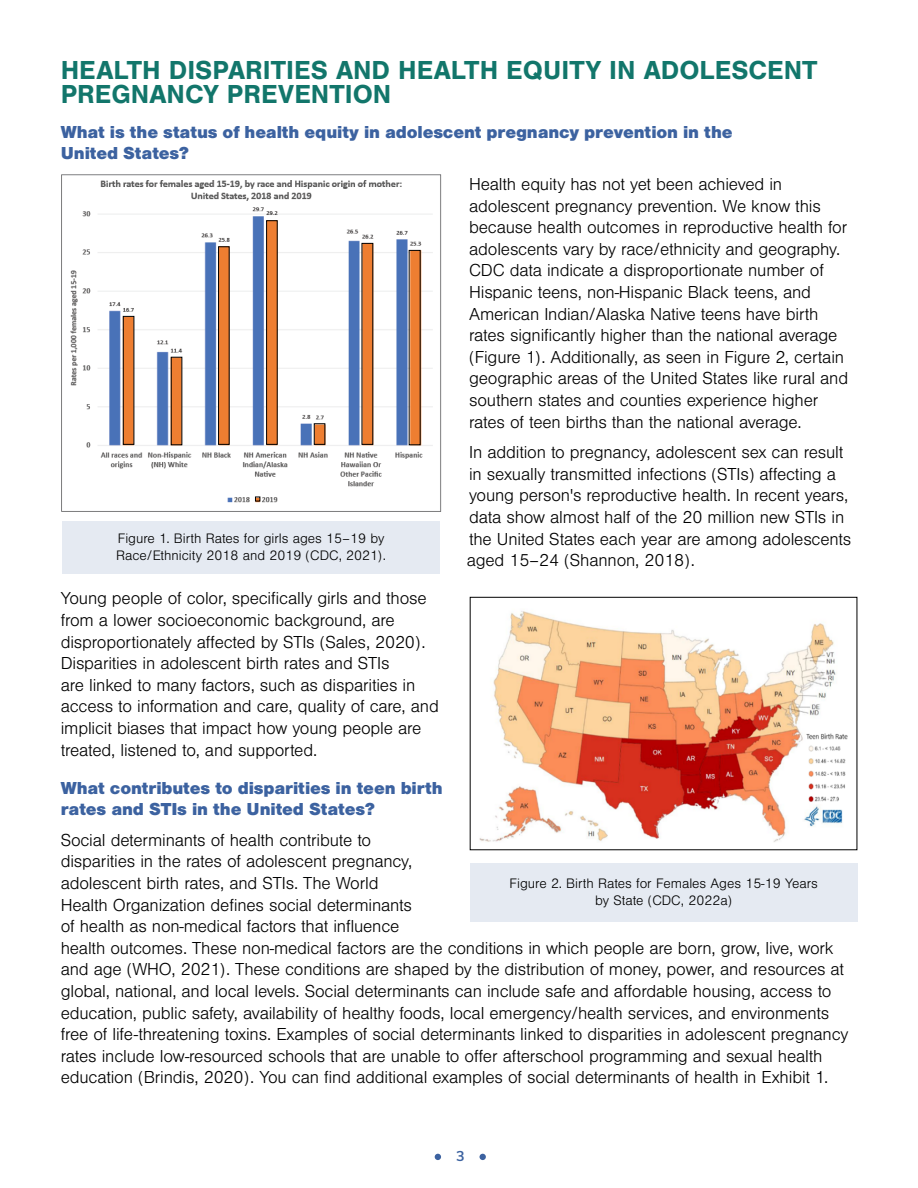
<style>
.page{position:relative;width:918px;height:1188px;background:#fff}
.page>*{position:absolute;margin:0;border:0;box-sizing:border-box;transform-origin:0 0}
.t1{font:700 27px/24px "Nimbus San";color:#12766b}
.t2{font:300 18px/21.6px "Nimbus San";letter-spacing:-.01em;color:#000101}
.t3{font:900 18px/21.6px "Nimbus San";letter-spacing:-.01em;color:#3c62a0}
.t4{font:300 14.25px/17.1px "Nimbus San";color:#000}
.t5{font:700 14.25px "Nunito Sans";color:#3c62a0}
</style>
<div class="page">
<svg style="left:435px;top:1154px;width:6px;height:6px"></svg>
<svg style="left:480px;top:1154px;width:6px;height:6px"></svg>
<img style="left:61px;top:174px;width:381px;height:338px">
<div style="left:62px;top:521px;width:378px;height:53px;background:#e5eaf2"></div>
<img style="left:479px;top:611px;width:369px;height:231px">
<div style="left:470px;top:863px;width:387px;height:58px;background:#e5eaf2"></div>
<div style="left:470px;top:597px;width:387px;height:253px;border:1px solid #000"></div>
<div style="left:123px;top:316px;width:11px;height:129px;border:1px solid #000"></div>
<div style="left:218px;top:246px;width:12px;height:199px;border:1px solid #000"></div>
<div style="left:266px;top:220px;width:12px;height:225px;border:1px solid #000"></div>
<div style="left:314px;top:423px;width:11px;height:22px;border:1px solid #000"></div>
<svg style="left:255px;top:497px;width:5px;height:4px"></svg>
<h2 class="t1" style="left:61px;top:58px;width:758px">HEALTH DISPARITIES AND HEALTH EQUITY IN ADOLESCENT<br>PREGNANCY PREVENTION</h2>
<h3 class="t3" style="left:61px;top:121px;width:674px">What is the status of health equity in adolescent pregnancy prevention in the<br>United States?</h3>
<p class="t2" style="left:469px;top:174px;width:381px">Health equity has not yet been achieved in adolescent pregnancy prevention. We know this because health outcomes in reproductive health for adolescents vary by race/ethnicity and geography.<br>CDC data indicate a disproportionate number of Hispanic teens, non-Hispanic Black teens, and American Indian/Alaska Native teens have birth rates significantly higher than the national average (Figure 1). Additionally, as seen in Figure 2, certain geographic areas of the United States like rural and southern states and counties experience higher rates of teen births than the national average.</p>
<p class="t2" style="left:467px;top:442px;width:386px">In addition to pregnancy, adolescent sex can result in sexually transmitted infections (STIs) affecting a young person's reproductive health. In recent years, data show almost half of the 20 million new STIs in the United States each year are among adolescents aged 15–24 (Shannon, 2018).</p>
<p class="t2" style="left:61px;top:588px;width:380px">Young people of color, specifically girls and those from a lower socioeconomic background, are disproportionately affected by STIs (Sales, 2020).<br>Disparities in adolescent birth rates and STIs<br>are linked to many factors, such as disparities in access to information and care, quality of care, and implicit biases that impact how young people are treated, listened to, and supported.</p>
<h3 class="t3" style="left:61px;top:777px;width:383px">What contributes to disparities in teen birth rates and STIs in the United States?</h3>
<p class="t2" style="left:61px;top:830px;width:789px">Social determinants of health contribute to<br>disparities in the rates of adolescent pregnancy,<br>adolescent birth rates, and STIs. The World<br>Health Organization defines social determinants<br>of health as non-medical factors that influence<br>health outcomes. These non-medical factors are the conditions in which people are born, grow, live, work and age (WHO, 2021). These conditions are shaped by the distribution of money, power, and resources at global, national, and local levels. Social determinants can include safe and affordable housing, access to education, public safety, availability of healthy foods, local emergency/health services, and environments free of life-threatening toxins. Examples of social determinants linked to disparities in adolescent pregnancy rates include low-resourced schools that are unable to offer afterschool programming and sexual health education (Brindis, 2020). You can find additional examples of social determinants of health in Exhibit 1.</p>
<p class="t4" style="left:116px;top:530px;width:272px">Figure 1. Birth Rates for girls ages 15–19 by<br>Race/Ethnicity 2018 and 2019 (CDC, 2021).</p>
<p class="t4" style="left:510px;top:875px;width:310px;text-align:center">Figure 2. Birth Rates for Females Ages 15-19 Years by State (CDC, 2022a)</p>
<p class="t5" style="left:456px;top:1146px;width:10px">3</p>
</div>
